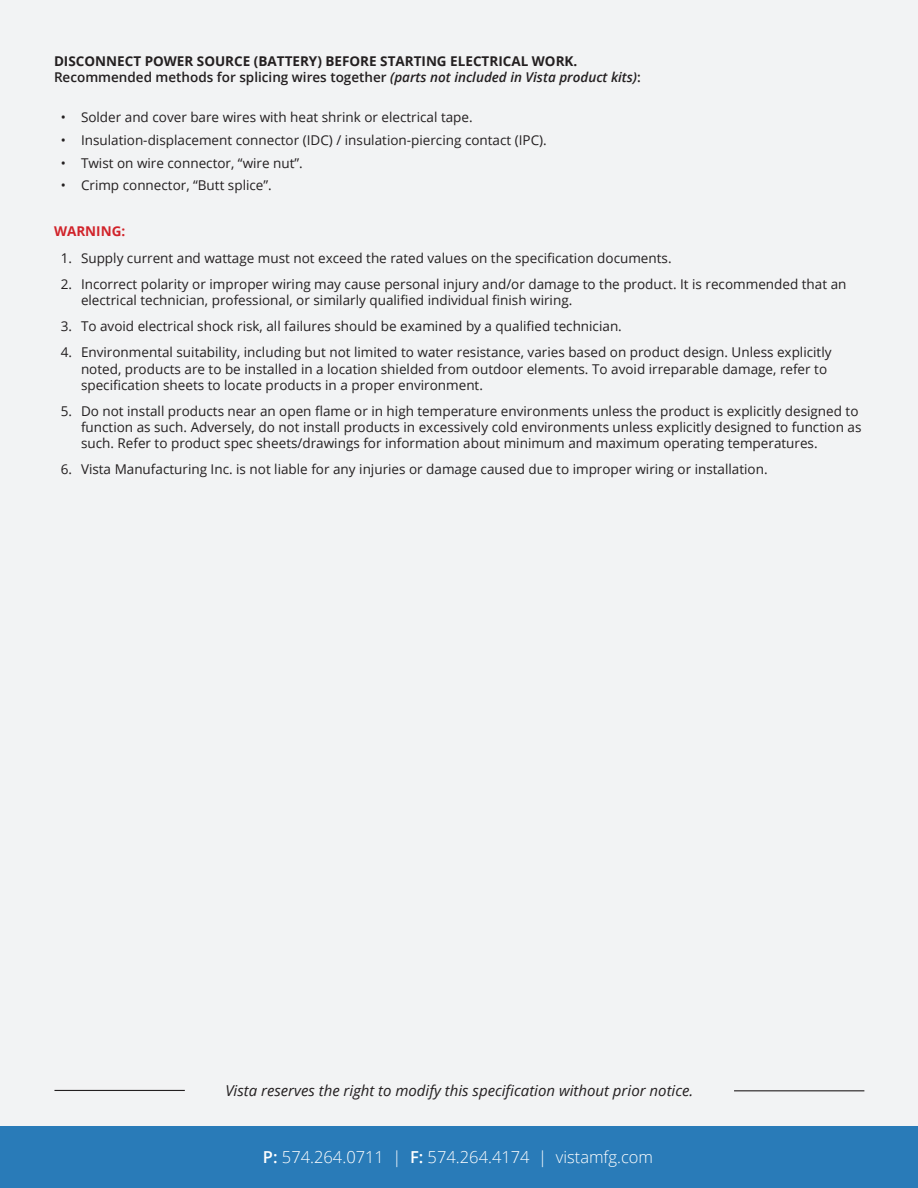
<style>
.page{position:relative;width:918px;height:1188px;background:#fff}
.page>*{position:absolute;margin:0;border:0;box-sizing:border-box;transform-origin:0 0}
.t1{font:300 16.5px "Open Sans";color:#fff}
.t2{font:italic 15px "Open Sans";color:#231f20}
.t3{font:13.5px/16.2px "Open Sans";color:#231f20}
.t4{font:700 13.5px/16.2px "Open Sans";color:#231f20}
.t5{font:700 13.5px "Open Sans";color:#d1232a}
.s1{font-weight:600}
.s2{font-weight:600;font-style:italic}
</style>
<div class="page">
<div style="left:0;top:0;width:918px;height:1126px;background:#f2f3f4"></div>
<div style="left:0;top:1126px;width:918px;height:62px;background:#297bb8"></div>
<hr style="left:54px;top:1090px;width:131px;height:1px;background:#231f20">
<hr style="left:734px;top:1090px;width:130px;height:1px;background:#231f20">
<p class="t4" style="left:54px;top:54px;width:588px">DISCONNECT POWER SOURCE (BATTERY) BEFORE STARTING ELECTRICAL WORK.<br><span class="s1">Recommended methods for splicing wires together</span> <span class="s2">(parts not included in Vista product kits)</span><span class="s1">:</span></p>
<p class="t3" style="left:61px;top:110px;width:414px">• Solder and cover bare wires with heat shrink or electrical tape.</p>
<p class="t3" style="left:61px;top:133px;width:488px">• Insulation-displacement connector (IDC) / insulation-piercing contact (IPC).</p>
<p class="t3" style="left:61px;top:156px;width:244px">• Twist on wire connector, “wire nut”.</p>
<p class="t3" style="left:61px;top:179px;width:213px">• Crimp connector, “Butt splice”.</p>
<p class="t5" style="left:54px;top:227px;width:73px">WARNING:</p>
<p class="t3" style="left:61px;top:251px;width:612px">1. Supply current and wattage must not exceed the rated values on the specification documents.</p>
<p class="t3" style="left:81px;top:277px;width:767px;text-indent:-20px">2. Incorrect polarity or improper wiring may cause personal injury and/or damage to the product. It is recommended that an electrical technician, professional, or similarly qualified individual finish wiring.</p>
<p class="t3" style="left:61px;top:319px;width:563px">3. To avoid electrical shock risk, all failures should be examined by a qualified technician.</p>
<p class="t3" style="left:81px;top:346px;width:752px;text-indent:-20px">4. Environmental suitability, including but not limited to water resistance, varies based on product design. Unless explicitly noted, products are to be installed in a location shielded from outdoor elements. To avoid irreparable damage, refer to specification sheets to locate products in a proper environment.</p>
<p class="t3" style="left:81px;top:404px;width:782px;text-indent:-20px">5. Do not install products near an open flame or in high temperature environments unless the product is explicitly designed to function as such. Adversely, do not install products in excessively cold environments unless explicitly designed to function as such. Refer to product spec sheets/drawings for information about minimum and maximum operating temperatures.</p>
<p class="t3" style="left:61px;top:463px;width:708px">6. Vista Manufacturing Inc. is not liable for any injuries or damage caused due to improper wiring or installation.</p>
<p class="t2" style="left:225px;top:1080px;width:469px">Vista reserves the right to modify this specification without prior notice.</p>
<p class="t1" style="left:263px;top:1151px;width:392px"><span class="s1">P:</span> 574.264.0711 | <span class="s1">F:</span> 574.264.4174 | vistamfg.com</p>
</div>
